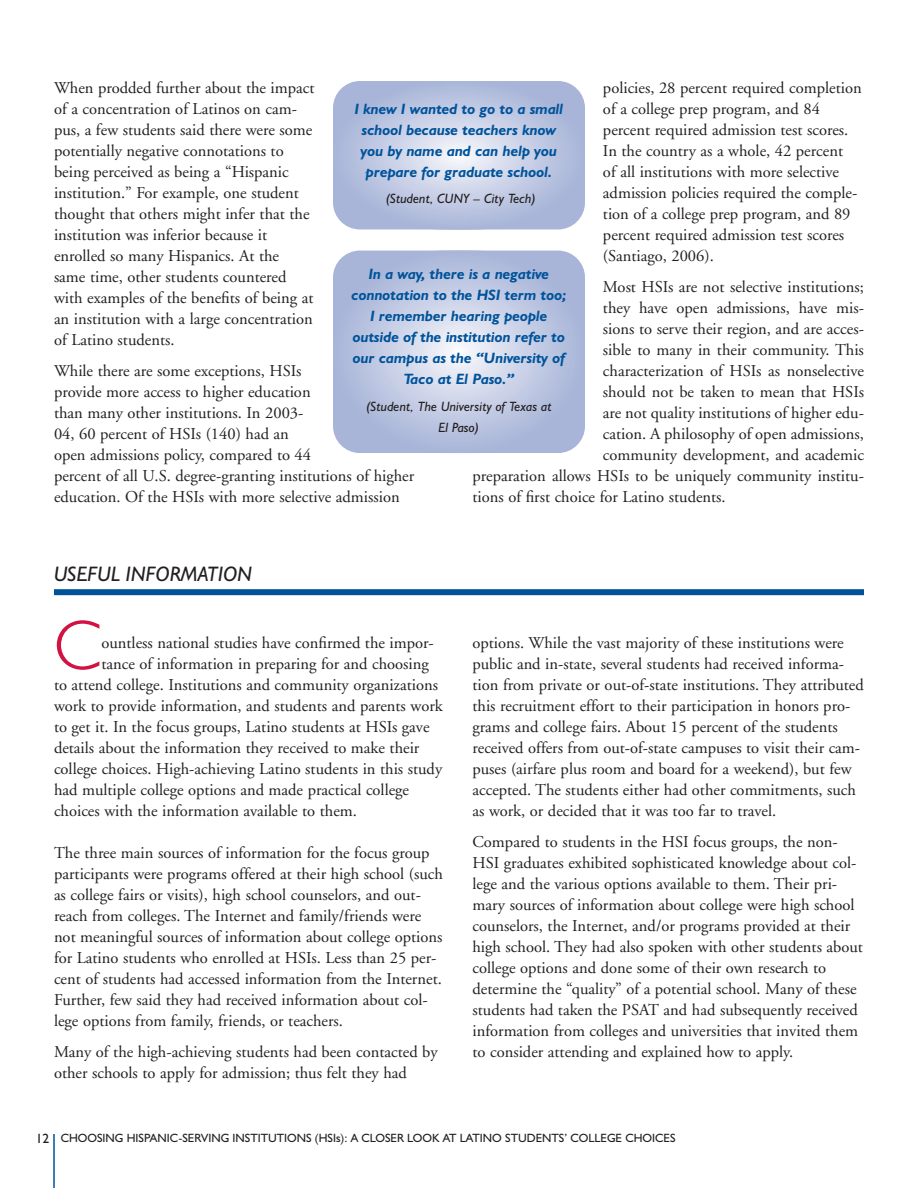
<style>
.page{position:relative;width:918px;height:1188px;background:#fff}
.page>*{position:absolute;margin:0;border:0;box-sizing:border-box;transform-origin:0 0}
.t1{font:300 70.05px "Humanist 521 BT";color:#d21242}
.t2{font:italic 21px "Humanist 521 BT";color:#231f20}
.t3{font:16.5px/21px "Adobe Garamond";color:#231f20}
.t4{font:italic 700 15px/21px "Humanist 521 BT";color:#00539b;text-align:center}
.t5{font:italic 13.5px/21px "Humanist 521 BT";color:#231f20;text-align:center}
.t6{font:12px "Humanist 521 BT";color:#231f20}
.s1{font-size:13.5px}
</style>
<div class="page">
<hr style="left:53px;top:1134px;width:2px;height:54px;background:#00539b">
<svg style="left:333px;top:81px;width:252px;height:149px;background:#bdc7e1"></svg>
<div style="left:333px;top:251px;width:252px;height:202px;background:#a8b5d8"></div>
<div style="left:333px;top:251px;width:252px;height:202px;background:#a8b6d8;border-radius:50%"></div>
<div style="left:341px;top:257px;width:236px;height:190px;background:#aebadb;border-radius:50%"></div>
<div style="left:349px;top:264px;width:220px;height:176px;background:#b2bddc;border-radius:50%"></div>
<div style="left:356px;top:269px;width:206px;height:166px;background:#b6c1df;border-radius:50%"></div>
<div style="left:363px;top:274px;width:192px;height:156px;background:#bac4e0;border-radius:50%"></div>
<div style="left:369px;top:279px;width:180px;height:145px;background:#bec8e2;border-radius:50%"></div>
<div style="left:376px;top:285px;width:166px;height:134px;background:#c2cae4;border-radius:50%"></div>
<div style="left:382px;top:290px;width:154px;height:124px;background:#c7cee6;border-radius:50%"></div>
<div style="left:389px;top:295px;width:140px;height:113px;background:#cbd2e8;border-radius:50%"></div>
<div style="left:397px;top:302px;width:124px;height:100px;background:#d0d6ea;border-radius:50%"></div>
<div style="left:403px;top:307px;width:112px;height:90px;background:#d4daec;border-radius:50%"></div>
<div style="left:410px;top:312px;width:98px;height:79px;background:#d9deee;border-radius:50%"></div>
<div style="left:416px;top:318px;width:86px;height:68px;background:#dde1f0;border-radius:50%"></div>
<div style="left:423px;top:323px;width:72px;height:58px;background:#e1e5f1;border-radius:50%"></div>
<div style="left:426px;top:325px;width:66px;height:53px;background:#e5e7f3;border-radius:50%"></div>
<div style="left:433px;top:331px;width:52px;height:42px;background:#e9ebf5;border-radius:50%"></div>
<div style="left:438px;top:335px;width:42px;height:34px;background:#edeff7;border-radius:50%"></div>
<div style="left:443px;top:339px;width:32px;height:26px;background:#f1f2f8;border-radius:50%"></div>
<div style="left:449px;top:344px;width:20px;height:16px;background:#f5f6fa;border-radius:50%"></div>
<div style="left:452px;top:347px;width:14px;height:10px;background:#fafafd;border-radius:50%"></div>
<div style="left:54px;top:589px;width:810px;height:6px;background:#00539b"></div>
<p class="t3" style="left:603px;top:79px;width:260px">policies, 28 percent required completion of a college prep program, and 84 percent required admission test scores.<br>In the country as a whole, 42 percent<br>of all institutions with more selective admission policies required the comple&shy;tion of a college prep program, and 89 percent required admission test scores (Santiago, 2006).</p>
<p class="t3" style="left:603px;top:278px;width:262px">Most HSIs are not selective institutions;</p>
<p class="t3" style="left:603px;top:299px;width:262px">they have open admissions, have mis-</p>
<p class="t3" style="left:603px;top:320px;width:262px">sions to serve their region, and are acces-</p>
<p class="t3" style="left:603px;top:341px;width:262px">sible to many in their community. This</p>
<p class="t3" style="left:603px;top:362px;width:263px">characterization of HSIs as nonselective</p>
<p class="t3" style="left:603px;top:383px;width:263px">should not be taken to mean that HSIs</p>
<p class="t3" style="left:603px;top:404px;width:263px">are not quality institutions of higher edu-</p>
<p class="t3" style="left:603px;top:425px;width:263px">cation. A philosophy of open admissions,</p>
<p class="t3" style="left:603px;top:446px;width:263px">community development, and academic</p>
<p class="t3" style="left:472px;top:467px;width:393px">preparation allows HSIs to be uniquely community institu-</p>
<p class="t3" style="left:472px;top:488px;width:255px">tions of first choice for Latino students.</p>
<p class="t3" style="left:54px;top:79px;width:262px">When prodded further about the impact of a concentration of Latinos on cam&shy;pus, a few students said there were some potentially negative connotations to being perceived as being a “Hispanic institution.” For example, one student thought that others might infer that the institution was inferior because it enrolled so many Hispanics. At the same time, other students countered with examples of the benefits of being at an institution with a large concentration of Latino students.</p>
<p class="t3" style="left:54px;top:362px;width:362px">While there are some exceptions, HSIs<br>provide more access to higher education<br>than many other institutions. In 2003-<br>04, 60 percent of HSIs (140) had an<br>open admissions policy, compared to 44<br>percent of all U.S. degree-granting institutions of higher education. Of the HSIs with more selective admission</p>
<p class="t4" style="left:355px;top:100px;width:210px">I knew I wanted to go to a small school because teachers know you by name and can help you prepare for graduate school.</p>
<p class="t5" style="left:386px;top:190px;width:152px">(Student, CUNY – City Tech)</p>
<p class="t4" style="left:352px;top:265px;width:216px">In a way, there is a negative connotation to the HSI term too;<br>I remember hearing people outside of the institution refer to our campus as the “University of<br>Taco at El Paso.”</p>
<p class="t5" style="left:366px;top:397px;width:187px">(Student, The University of Texas at<br>El Paso)</p>
<p class="t2" style="left:54px;top:566px;width:200px">USEFUL INFORMATION</p>
<h1 class="t1" style="left:54px;top:618px;width:49px">C</h1>
<p class="t3" style="left:101px;top:634px;width:334px">ountless national studies have confirmed the impor-</p>
<p class="t3" style="left:101px;top:655px;width:329px">tance of information in preparing for and choosing</p>
<p class="t3" style="left:54px;top:676px;width:386px">to attend college. Institutions and community organizations</p>
<p class="t3" style="left:54px;top:697px;width:390px">work to provide information, and students and parents work</p>
<p class="t3" style="left:54px;top:718px;width:377px">to get it. In the focus groups, Latino students at HSIs gave</p>
<p class="t3" style="left:54px;top:739px;width:367px">details about the information they received to make their</p>
<p class="t3" style="left:54px;top:760px;width:390px">college choices. High-achieving Latino students in this study</p>
<p class="t3" style="left:54px;top:781px;width:357px">had multiple college options and made practical college</p>
<p class="t3" style="left:54px;top:802px;width:305px">choices with the information available to them.</p>
<p class="t3" style="left:54px;top:844px;width:391px">The three main sources of information for the focus group participants were programs offered at their high school (such as college fairs or visits), high school counselors, and out&shy;reach from colleges. The Internet and family/friends were not meaningful sources of information about college options for Latino students who enrolled at HSIs. Less than 25 per&shy;cent of students had accessed information from the Internet.<br>Further, few said they had received information about col&shy;lege options from family, friends, or teachers.</p>
<p class="t3" style="left:54px;top:1043px;width:385px">Many of the high-achieving students had been contacted by other schools to apply for admission; thus felt they had</p>
<p class="t3" style="left:472px;top:634px;width:393px">options. While the vast majority of these institutions were public and in-state, several students had received informa&shy;tion from private or out-of-state institutions. They attributed this recruitment effort to their participation in honors pro&shy;grams and college fairs. About 15 percent of the students received offers from out-of-state campuses to visit their cam&shy;puses (airfare plus room and board for a weekend), but few accepted. The students either had other commitments, such as work, or decided that it was too far to travel.</p>
<p class="t3" style="left:472px;top:833px;width:392px">Compared to students in the HSI focus groups, the non-HSI graduates exhibited sophisticated knowledge about col&shy;lege and the various options available to them. Their pri&shy;mary sources of information about college were high school counselors, the Internet, and/or programs provided at their high school. They had also spoken with other students about college options and done some of their own research to determine the “quality” of a potential school. Many of these students had taken the PSAT and had subsequently received information from colleges and universities that invited them to consider attending and explained how to apply.</p>
<p class="t6" style="left:36px;top:1133px;width:641px"><span class="s1">12</span> CHOOSING HISPANIC-SERVING INSTITUTIONS (HSIs): A CLOSER LOOK AT LATINO STUDENTS’ COLLEGE CHOICES</p>
</div>
